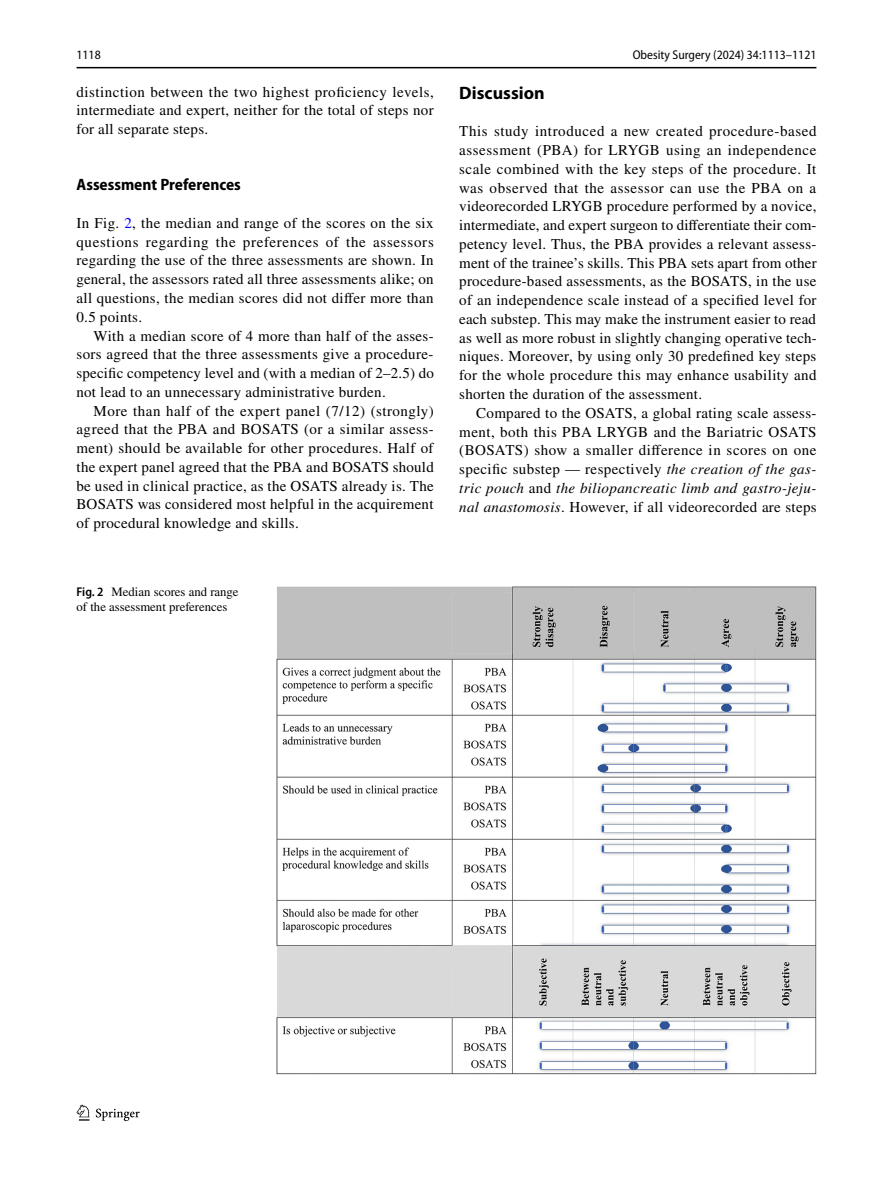
<style>
.page{position:relative;width:893px;height:1187px;background:#fff}
.page>*{position:absolute;margin:0;border:0;box-sizing:border-box;transform-origin:0 0}
.t1{font:700 18px "Myriad Pro";color:#000}
.t2{font:700 semi-condensed 16.5px "Myriad Pro";color:#000}
.t3{font:15px/18.8px "STIX";letter-spacing:.02em;color:#000;text-align:justify}
.t4{font:12.75px/15px "STIX";color:#000}
.t5{font:semi-condensed 12.75px "Myriad Pro";color:#000}
.s1{font-style:italic}
.s2{color:#00f}
.s3{font-family:"Myriad Pro";font-weight:600;font-stretch:semi-condensed}
</style>
<div class="page">
<hr style="left:77px;top:67px;width:739px;height:1px;background:#000">
<svg style="left:77px;top:1104px;width:12px;height:16px"></svg>
<svg style="left:96px;top:1108px;width:44px;height:12px"></svg>
<img style="left:276px;top:586px;width:540px;height:487px">
<p class="t5" style="left:77px;top:48px;width:26px">1118</p>
<p class="t5" style="left:633px;top:48px;width:185px">Obesity Surgery (2024) 34:1113–1121</p>
<p class="t3" style="left:77px;top:83px;width:359px">distinction between the two highest proficiency levels, intermediate and expert, neither for the total of steps nor for all separate steps.</p>
<p class="t1" style="left:459px;top:81px;width:87px">Discussion</p>
<p class="t3" style="left:459px;top:123px;width:359px">This study introduced a new created procedure-based assessment (PBA) for LRYGB using an independence scale combined with the key steps of the procedure. It was observed that the assessor can use the PBA on a videorecorded LRYGB procedure performed by a novice, intermediate, and expert surgeon to differentiate their com&shy;petency level. Thus, the PBA provides a relevant assess&shy;ment of the trainee’s skills. This PBA sets apart from other procedure-based assessments, as the BOSATS, in the use of an independence scale instead of a specified level for each substep. This may make the instrument easier to read as well as more robust in slightly changing operative tech&shy;niques. Moreover, by using only 30 predefined key steps for the whole procedure this may enhance usability and shorten the duration of the assessment.</p>
<p class="t3" style="left:459px;top:404px;width:359px;text-indent:17px">Compared to the OSATS, a global rating scale assess&shy;ment, both this PBA LRYGB and the Bariatric OSATS (BOSATS) show a smaller difference in scores on one specific substep — respectively <span class="s1">the creation of the gas&shy;tric pouch</span> and <span class="s1">the biliopancreatic limb and gastro-jeju&shy;nal anastomosis</span>. However, if all videorecorded are steps</p>
<p class="t2" style="left:77px;top:176px;width:166px">Assessment Preferences</p>
<p class="t3" style="left:77px;top:214px;width:359px">In Fig. <span class="s2">2</span>, the median and range of the scores on the six questions regarding the preferences of the assessors regarding the use of the three assessments are shown. In general, the assessors rated all three assessments alike; on all questions, the median scores did not differ more than 0.5 points.</p>
<p class="t3" style="left:77px;top:327px;width:359px;text-indent:17px">With a median score of 4 more than half of the asses&shy;sors agreed that the three assessments give a procedure&shy;specific competency level and (with a median of 2–2.5) do not lead to an unnecessary administrative burden.</p>
<p class="t3" style="left:77px;top:402px;width:359px;text-indent:17px">More than half of the expert panel (7/12) (strongly) agreed that the PBA and BOSATS (or a similar assess&shy;ment) should be available for other procedures. Half of the expert panel agreed that the PBA and BOSATS should be used in clinical practice, as the OSATS already is. The BOSATS was considered most helpful in the acquirement of procedural knowledge and skills.</p>
<p class="t4" style="left:77px;top:584px;width:163px"><span class="s3">Fig. 2</span> Median scores and range of the assessment preferences</p>
</div>
